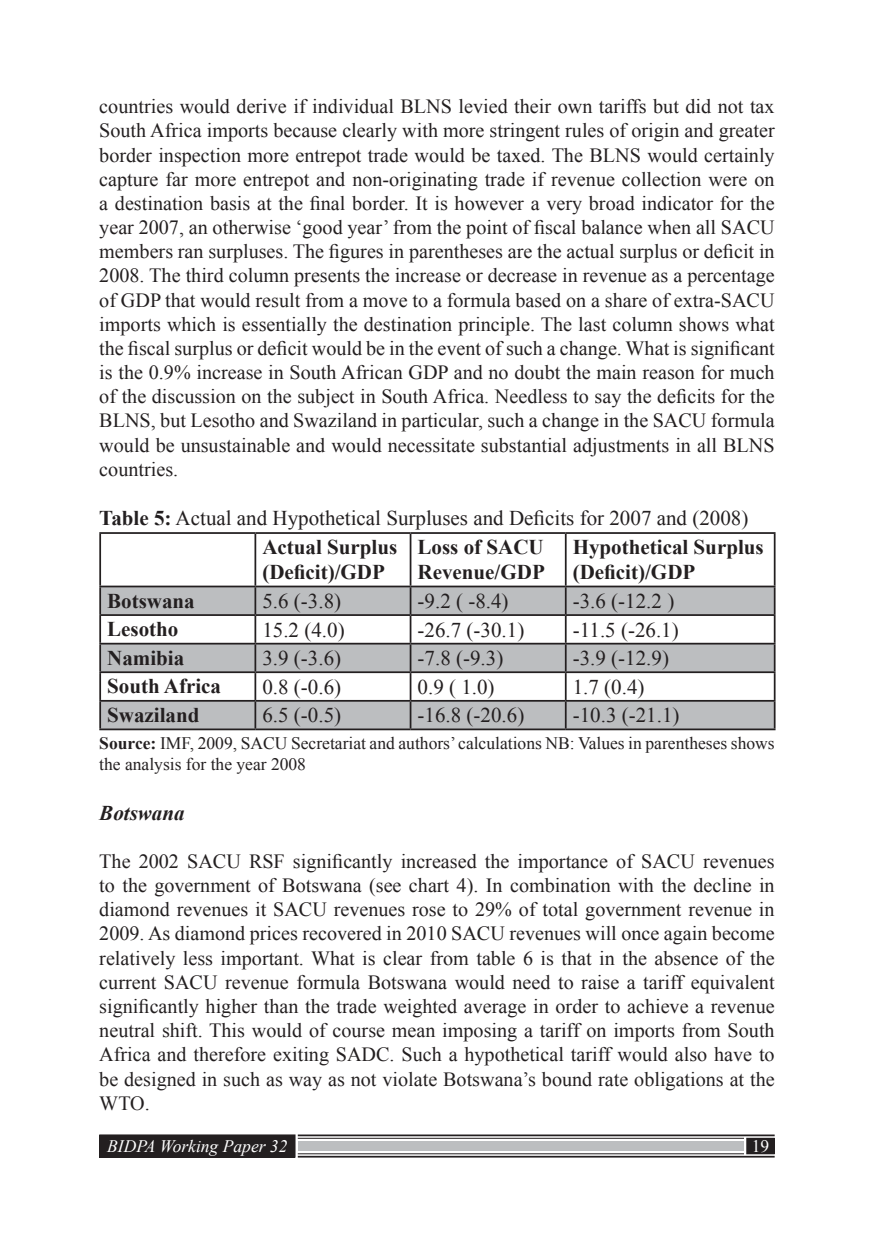
<style>
.page{position:relative;width:874px;height:1251px;background:#fff}
.page>*{position:absolute;margin:0;border:0;box-sizing:border-box;transform-origin:0 0}
.t1{font:21px/29.1px "Times New Roman";color:#231f20}
.t2{font:700 21px/25.2px "Times New Roman";color:#231f20}
.t3{font:italic 700 21px "Times New Roman";color:#231f20}
.t4{font:20.12px/24.2px "Times New Roman";color:#231f20;text-align:justify}
.t5{font:17.5px/21px "Times New Roman";color:#231f20}
.t6{font:italic 17.5px "Times New Roman";color:#fff}
.t7{font:17.5px "Times New Roman";color:#fff}
.s1{font-weight:700}
</style>
<div class="page">
<div style="left:746px;top:1137px;width:27px;height:16px;background:#231f20"></div>
<div style="left:746px;top:1137px;width:28px;height:16px;border:1px solid #231f20"></div>
<div style="left:100px;top:1134px;width:195px;height:22px;background:#231f20"></div>
<div style="left:99px;top:1134px;width:196px;height:23px;border:1px solid #231f20"></div>
<div style="left:298px;top:1140px;width:445px;height:10px;background:#bcbec0"></div>
<hr style="left:297px;top:1134px;width:477px;height:1px;background:#231f20">
<hr style="left:297px;top:1155px;width:477px;height:2px;background:#231f20">
<hr style="left:297px;top:1153px;width:446px;height:1px;background:#231f20">
<hr style="left:297px;top:1137px;width:446px;height:1px;background:#231f20">
<svg style="left:101px;top:587px;width:672px;height:141px;fill:#bcbec0"></svg>
<hr style="left:99px;top:532px;width:156px;height:2px;background:#231f20">
<hr style="left:99px;top:534px;width:2px;height:51px;background:#231f20">
<hr style="left:255px;top:532px;width:155px;height:2px;background:#231f20">
<hr style="left:254px;top:534px;width:2px;height:51px;background:#231f20">
<hr style="left:410px;top:532px;width:155px;height:2px;background:#231f20">
<hr style="left:409px;top:534px;width:2px;height:51px;background:#231f20">
<hr style="left:565px;top:532px;width:210px;height:2px;background:#231f20">
<hr style="left:564px;top:534px;width:2px;height:51px;background:#231f20">
<hr style="left:773px;top:534px;width:2px;height:51px;background:#231f20">
<hr style="left:99px;top:585px;width:156px;height:2px;background:#231f20">
<hr style="left:99px;top:587px;width:2px;height:27px;background:#231f20">
<hr style="left:255px;top:585px;width:155px;height:2px;background:#231f20">
<hr style="left:254px;top:587px;width:2px;height:27px;background:#231f20">
<hr style="left:410px;top:585px;width:155px;height:2px;background:#231f20">
<hr style="left:409px;top:587px;width:2px;height:27px;background:#231f20">
<hr style="left:565px;top:585px;width:210px;height:2px;background:#231f20">
<hr style="left:564px;top:587px;width:2px;height:27px;background:#231f20">
<hr style="left:773px;top:587px;width:2px;height:27px;background:#231f20">
<hr style="left:99px;top:614px;width:156px;height:2px;background:#231f20">
<hr style="left:99px;top:616px;width:2px;height:26px;background:#231f20">
<hr style="left:255px;top:614px;width:155px;height:2px;background:#231f20">
<hr style="left:254px;top:616px;width:2px;height:26px;background:#231f20">
<hr style="left:410px;top:614px;width:155px;height:2px;background:#231f20">
<hr style="left:409px;top:616px;width:2px;height:26px;background:#231f20">
<hr style="left:565px;top:614px;width:210px;height:2px;background:#231f20">
<hr style="left:564px;top:616px;width:2px;height:26px;background:#231f20">
<hr style="left:773px;top:616px;width:2px;height:26px;background:#231f20">
<hr style="left:99px;top:642px;width:156px;height:2px;background:#231f20">
<hr style="left:99px;top:644px;width:2px;height:27px;background:#231f20">
<hr style="left:255px;top:642px;width:155px;height:2px;background:#231f20">
<hr style="left:254px;top:644px;width:2px;height:27px;background:#231f20">
<hr style="left:410px;top:642px;width:155px;height:2px;background:#231f20">
<hr style="left:409px;top:644px;width:2px;height:27px;background:#231f20">
<hr style="left:565px;top:642px;width:210px;height:2px;background:#231f20">
<hr style="left:564px;top:644px;width:2px;height:27px;background:#231f20">
<hr style="left:773px;top:644px;width:2px;height:27px;background:#231f20">
<hr style="left:99px;top:671px;width:156px;height:2px;background:#231f20">
<hr style="left:99px;top:673px;width:2px;height:26px;background:#231f20">
<hr style="left:255px;top:671px;width:155px;height:2px;background:#231f20">
<hr style="left:254px;top:673px;width:2px;height:26px;background:#231f20">
<hr style="left:410px;top:671px;width:155px;height:2px;background:#231f20">
<hr style="left:409px;top:673px;width:2px;height:26px;background:#231f20">
<hr style="left:565px;top:671px;width:210px;height:2px;background:#231f20">
<hr style="left:564px;top:673px;width:2px;height:26px;background:#231f20">
<hr style="left:773px;top:673px;width:2px;height:26px;background:#231f20">
<hr style="left:99px;top:699px;width:156px;height:2px;background:#231f20">
<hr style="left:99px;top:701px;width:2px;height:27px;background:#231f20">
<hr style="left:255px;top:699px;width:155px;height:2px;background:#231f20">
<hr style="left:254px;top:701px;width:2px;height:27px;background:#231f20">
<hr style="left:410px;top:699px;width:155px;height:2px;background:#231f20">
<hr style="left:409px;top:701px;width:2px;height:27px;background:#231f20">
<hr style="left:565px;top:699px;width:210px;height:2px;background:#231f20">
<hr style="left:564px;top:701px;width:2px;height:27px;background:#231f20">
<hr style="left:773px;top:701px;width:2px;height:27px;background:#231f20">
<hr style="left:99px;top:728px;width:156px;height:2px;background:#231f20">
<hr style="left:255px;top:728px;width:155px;height:2px;background:#231f20">
<hr style="left:410px;top:728px;width:155px;height:2px;background:#231f20">
<hr style="left:565px;top:728px;width:210px;height:2px;background:#231f20">
<p class="t4" style="left:99px;top:94px;width:676px">countries would derive if individual BLNS levied their own tariffs but did not tax South Africa imports because clearly with more stringent rules of origin and greater border inspection more entrepot trade would be taxed. The BLNS would certainly capture far more entrepot and non-originating trade if revenue collection were on a destination basis at the final border. It is however a very broad indicator for the year 2007, an otherwise ‘good year’ from the point of fiscal balance when all SACU members ran surpluses. The figures in parentheses are the actual surplus or deficit in 2008. The third column presents the increase or decrease in revenue as a percentage of GDP that would result from a move to a formula based on a share of extra-SACU imports which is essentially the destination principle. The last column shows what the fiscal surplus or deficit would be in the event of such a change. What is significant is the 0.9% increase in South African GDP and no doubt the main reason for much of the discussion on the subject in South Africa. Needless to say the deficits for the BLNS, but Lesotho and Swaziland in particular, such a change in the SACU formula would be unsustainable and would necessitate substantial adjustments in all BLNS countries.</p>
<p class="t1" style="left:262px;top:503px;width:487px;text-indent:-163px"><span class="s1">Table 5:</span> Actual and Hypothetical Surpluses and Deficits for 2007 and (2008)<br><span class="s1">Actual Surplus</span></p>
<p class="t2" style="left:262px;top:559px;width:124px">(Deficit)/GDP</p>
<p class="t2" style="left:417px;top:534px;width:129px">Loss of SACU<br>Revenue/GDP</p>
<p class="t2" style="left:572px;top:534px;width:192px">Hypothetical Surplus (Deficit)/GDP</p>
<p class="t2" style="left:107px;top:587px;width:89px">Botswana</p>
<p class="t1" style="left:262px;top:586px;width:80px">5.6 (-3.8)</p>
<p class="t1" style="left:417px;top:586px;width:92px">-9.2 ( -8.4)</p>
<p class="t1" style="left:572px;top:586px;width:103px">-3.6 (-12.2 )</p>
<p class="t2" style="left:107px;top:616px;width:73px">Lesotho</p>
<p class="t1" style="left:262px;top:614px;width:84px">15.2 (4.0)</p>
<p class="t1" style="left:417px;top:614px;width:108px">-26.7 (-30.1)</p>
<p class="t1" style="left:572px;top:614px;width:107px">-11.5 (-26.1)</p>
<p class="t2" style="left:107px;top:644px;width:79px">Namibia</p>
<p class="t1" style="left:262px;top:643px;width:80px">3.9 (-3.6)</p>
<p class="t1" style="left:417px;top:643px;width:87px">-7.8 (-9.3)</p>
<p class="t1" style="left:572px;top:643px;width:98px">-3.9 (-12.9)</p>
<p class="t2" style="left:107px;top:673px;width:115px">South Africa</p>
<p class="t1" style="left:262px;top:671px;width:80px">0.8 (-0.6)</p>
<p class="t1" style="left:417px;top:671px;width:78px">0.9 ( 1.0)</p>
<p class="t1" style="left:572px;top:671px;width:73px">1.7 (0.4)</p>
<p class="t2" style="left:107px;top:701px;width:94px">Swaziland</p>
<p class="t1" style="left:262px;top:700px;width:80px">6.5 (-0.5)</p>
<p class="t1" style="left:417px;top:700px;width:108px">-16.8 (-20.6)</p>
<p class="t1" style="left:572px;top:700px;width:108px">-10.3 (-21.1)</p>
<p class="t5" style="left:99px;top:732px;width:676px"><span class="s1">Source:</span> IMF, 2009, SACU Secretariat and authors’ calculations NB: Values in parentheses shows the analysis for the year 2008</p>
<p class="t3" style="left:99px;top:797px;width:87px">Botswana</p>
<p class="t4" style="left:99px;top:848px;width:676px">The 2002 SACU RSF significantly increased the importance of SACU revenues to the government of Botswana (see chart 4). In combination with the decline in diamond revenues it SACU revenues rose to 29% of total government revenue in 2009. As diamond prices recovered in 2010 SACU revenues will once again become relatively less important. What is clear from table 6 is that in the absence of the current SACU revenue formula Botswana would need to raise a tariff equivalent significantly higher than the trade weighted average in order to achieve a revenue neutral shift. This would of course mean imposing a tariff on imports from South Africa and therefore exiting SADC. Such a hypothetical tariff would also have to be designed in such as way as not violate Botswana’s bound rate obligations at the WTO.</p>
<p class="t6" style="left:107px;top:1133px;width:182px">BIDPA Working Paper 32</p>
<p class="t7" style="left:751px;top:1134px;width:19px">19</p>
</div>
